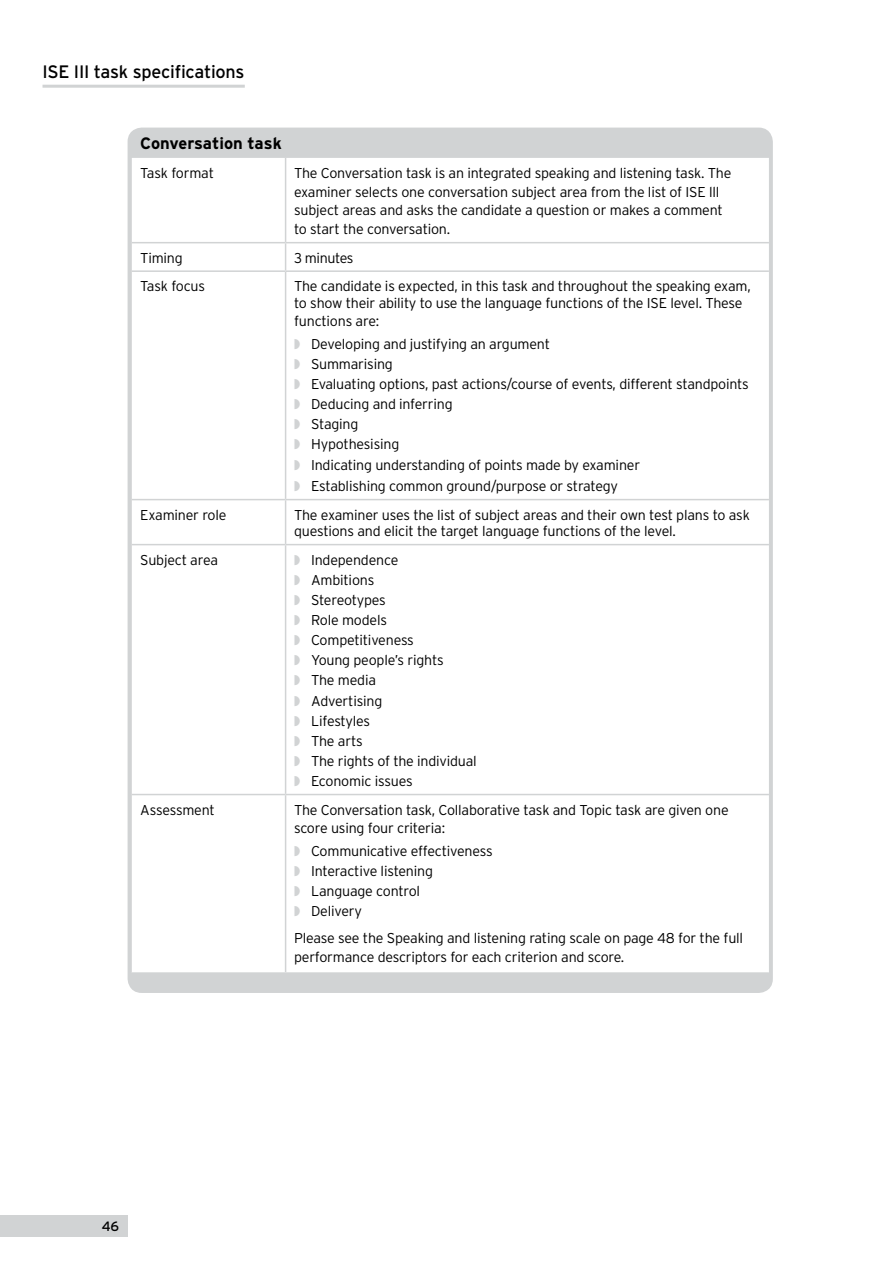
<style>
.page{position:relative;width:893px;height:1263px;background:#fff}
.page>*{position:absolute;margin:0;border:0;box-sizing:border-box;transform-origin:0 0}
.t1{font:18px "Interstate";letter-spacing:-.015em;color:#000}
.t2{font:700 16.5px "Interstate";color:#000}
.t3{font:300 14.25px/20.1px "Interstate";letter-spacing:-.015em;color:#000}
.t4{font:13.5px "Interstate";color:#000}
.s1{color:#d1d3d4}
</style>
<div class="page">
<div style="left:0;top:1215px;width:128px;height:21px;background:#d1d3d4"></div>
<div style="left:129px;top:129px;width:642px;height:862px;background:#d1d3d4;border-radius:13px"></div>
<div style="left:128px;top:128px;width:645px;height:865px;border:3px solid #d1d3d4;border-radius:13px"></div>
<div style="left:132px;top:158px;width:637px;height:814px;background:#fff"></div>
<hr style="left:285px;top:158px;width:1px;height:84px;background:#d1d3d4">
<hr style="left:132px;top:242px;width:154px;height:1px;background:#d1d3d4">
<hr style="left:286px;top:242px;width:483px;height:1px;background:#d1d3d4">
<svg style="left:285px;top:243px;width:1px;height:27px"></svg>
<hr style="left:132px;top:270px;width:154px;height:2px;background:#d1d3d4">
<hr style="left:286px;top:270px;width:483px;height:2px;background:#d1d3d4">
<hr style="left:285px;top:272px;width:1px;height:227px;background:#d1d3d4">
<hr style="left:132px;top:499px;width:154px;height:1px;background:#d1d3d4">
<hr style="left:286px;top:499px;width:483px;height:1px;background:#d1d3d4">
<hr style="left:285px;top:500px;width:1px;height:44px;background:#d1d3d4">
<hr style="left:132px;top:544px;width:154px;height:1px;background:#d1d3d4">
<hr style="left:286px;top:544px;width:483px;height:1px;background:#d1d3d4">
<hr style="left:285px;top:545px;width:1px;height:249px;background:#d1d3d4">
<hr style="left:132px;top:794px;width:154px;height:1px;background:#d1d3d4">
<hr style="left:286px;top:794px;width:483px;height:1px;background:#d1d3d4">
<hr style="left:285px;top:795px;width:1px;height:177px;background:#d1d3d4">
<hr style="left:43px;top:85px;width:202px;height:3px;background:#d1d3d4">
<p class="t1" style="left:43px;top:62px;width:203px">ISE III task specifications</p>
<p class="t2" style="left:140px;top:134px;width:143px">Conversation task</p>
<p class="t3" style="left:140px;top:163px;width:75px">Task format</p>
<p class="t3" style="left:294px;top:163px;width:439px;line-height:18.8px">The Conversation task is an integrated speaking and listening task. The examiner selects one conversation subject area from the list of ISE lll subject areas and asks the candidate a question or makes a comment to start the conversation.</p>
<p class="t3" style="left:140px;top:247px;width:44px">Timing</p>
<p class="t3" style="left:294px;top:247px;width:61px">3 minutes</p>
<p class="t3" style="left:140px;top:276px;width:66px">Task focus</p>
<p class="t3" style="left:294px;top:278px;width:458px;line-height:16.5px">The candidate is expected, in this task and throughout the speaking exam, to show their ability to use the language functions of the ISE level. These</p>
<p class="t3" style="left:294px;top:310px;width:257px;line-height:22.2px">functions are:<br><span class="s1">◗</span> Developing and justifying an argument</p>
<p class="t3" style="left:294px;top:353px;width:456px"><span class="s1">◗</span> Summarising<br><span class="s1">◗</span> Evaluating options, past actions/course of events, different standpoints <span class="s1">◗</span> Deducing and inferring<br><span class="s1">◗</span> Staging<br><span class="s1">◗</span> Hypothesising<br><span class="s1">◗</span> Indicating understanding of points made by examiner<br><span class="s1">◗</span> Establishing common ground/purpose or strategy</p>
<p class="t3" style="left:140px;top:504px;width:88px">Examiner role</p>
<p class="t3" style="left:294px;top:506px;width:457px;line-height:16.5px">The examiner uses the list of subject areas and their own test plans to ask questions and elicit the target language functions of the level.</p>
<p class="t3" style="left:140px;top:549px;width:79px">Subject area</p>
<p class="t3" style="left:294px;top:549px;width:184px"><span class="s1">◗</span> Independence<br><span class="s1">◗</span> Ambitions<br><span class="s1">◗</span> Stereotypes<br><span class="s1">◗</span> Role models<br><span class="s1">◗</span> Competitiveness<br><span class="s1">◗</span> Young people’s rights<br><span class="s1">◗</span> The media<br><span class="s1">◗</span> Advertising<br><span class="s1">◗</span> Lifestyles<br><span class="s1">◗</span> The arts<br><span class="s1">◗</span> The rights of the individual <span class="s1">◗</span> Economic issues</p>
<p class="t3" style="left:140px;top:799px;width:76px">Assessment</p>
<p class="t3" style="left:294px;top:800px;width:436px;line-height:18.8px">The Conversation task, Collaborative task and Topic task are given one score using four criteria:</p>
<p class="t3" style="left:294px;top:840px;width:200px"><span class="s1">◗</span> Communicative effectiveness <span class="s1">◗</span> Interactive listening<br><span class="s1">◗</span> Language control<br><span class="s1">◗</span> Delivery</p>
<p class="t3" style="left:294px;top:929px;width:451px;line-height:18.8px">Please see the Speaking and listening rating scale on page 48 for the full performance descriptors for each criterion and score.</p>
<p class="t4" style="left:102px;top:1219px;width:19px">46</p>
</div>
